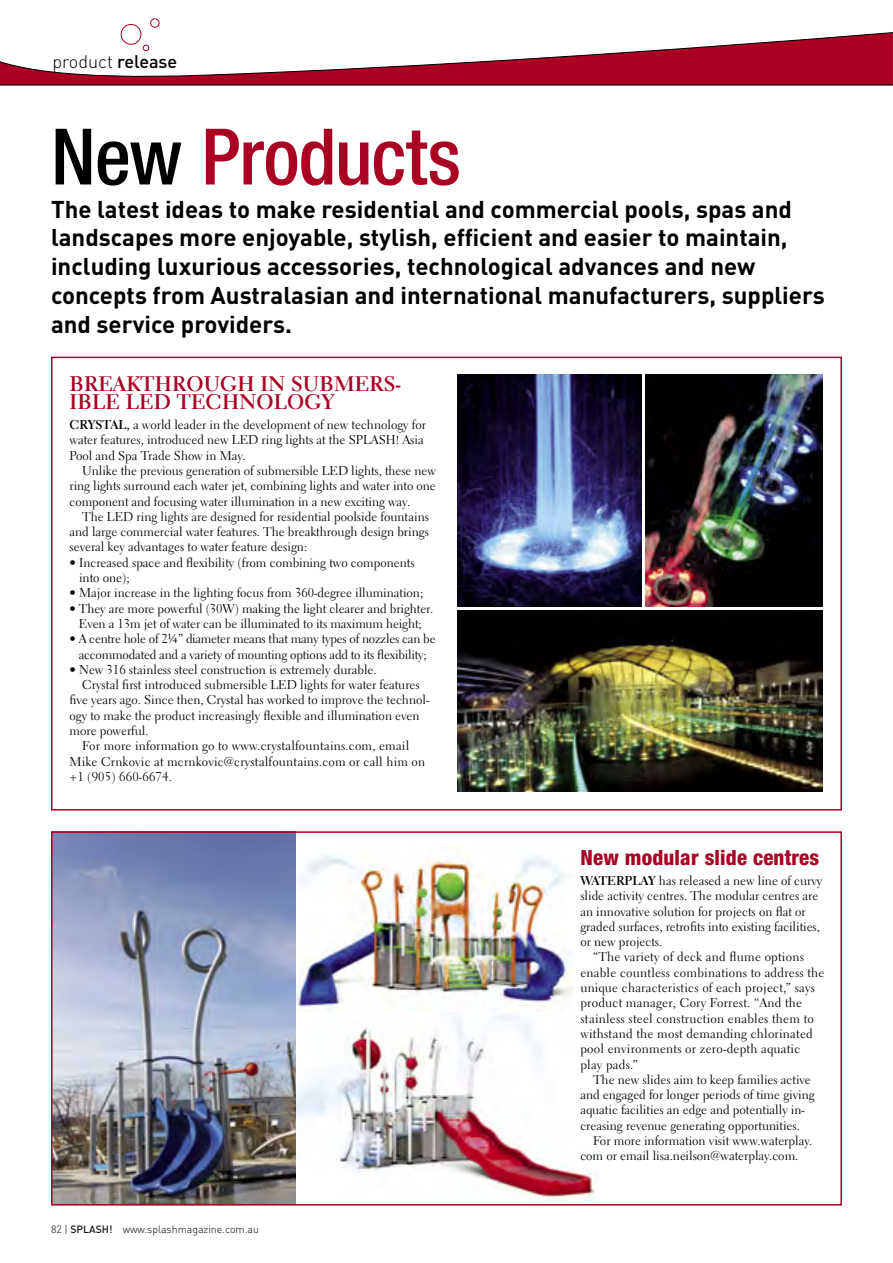
<style>
.page{position:relative;width:893px;height:1263px;background:#fff}
.page>*{position:absolute;margin:0;border:0;box-sizing:border-box;transform-origin:0 0}
.t1{font:500 condensed 78px "Helvetica Neue";letter-spacing:-.01em;color:#a90024}
.t2{font:700 24px/28.8px "DIN";color:#000}
.t3{font:700 21px "Electra LH";letter-spacing:.01em;color:#a90024}
.t4{font:800 condensed 21px "Helvetica Neue";letter-spacing:.01em;color:#a90024}
.t5{font:300 18px "DIN";color:#000}
.t6{font:12.75px/15.3px "Electra LH";color:#000}
.t7{font:12.75px/15.3px "Electra LH";letter-spacing:.02em;color:#000}
.t8{font:300 10.5px "DIN";color:#000}
.s1{font-family:"DIN Medium Alternate";font-weight:400}
.s2{color:#000}
.s3{font-weight:700}
.s4{font-family:"DIN Medium Alternate";font-weight:400;color:#16161a}
</style>
<div class="page">
<div style="left:121px;top:24px;width:20px;height:21px;border:1px solid #a90024;border-radius:50%"></div>
<div style="left:150px;top:18px;width:9px;height:10px;border:1px solid #a90024;border-radius:50%"></div>
<svg style="left:0;top:32px;width:893px;height:54px"></svg>
<svg style="left:892px;top:32px;width:1px;height:53px"></svg>
<img style="left:296px;top:1015px;width:300px;height:185px">
<img style="left:296px;top:845px;width:276px;height:167px">
<img style="left:54px;top:834px;width:242px;height:368px">
<div style="left:51px;top:357px;width:791px;height:453px;border:2px solid #a90024"></div>
<div style="left:51px;top:831px;width:791px;height:374px;border:2px solid #a90024"></div>
<img style="left:457px;top:610px;width:366px;height:182px">
<img style="left:457px;top:375px;width:184px;height:231px">
<img style="left:646px;top:375px;width:177px;height:231px">
<h3 class="t5" style="left:52px;top:50px;width:126px">product <span class="s1">release</span></h3>
<h1 class="t1" style="left:51px;top:110px;width:411px"><span class="s2">New</span> Products</h1>
<p class="t2" style="left:51px;top:193px;width:775px">The latest ideas to make residential and commercial pools, spas and landscapes more enjoyable, stylish, efficient and easier to maintain, including luxurious accessories, technological advances and new concepts from Australasian and international manufacturers, suppliers and service providers.</p>
<h3 class="t3" style="left:70px;top:371px;width:143px">BREAKTHROUG</h3>
<h3 class="t3" style="left:238px;top:371px;width:58px">H IN SUB</h3>
<h3 class="t3" style="left:334px;top:371px;width:68px">MERS-</h3>
<h3 class="t3" style="left:70px;top:389px;width:62px">IBLE LED</h3>
<h3 class="t3" style="left:177px;top:389px;width:159px">TECHNOLOGY</h3>
<p class="t6" style="left:70px;top:417px;width:358px"><span class="s3">CRYSTAL,</span> a world leader in the development of new technology for water features, introduced new LED ring lights at the SPLASH! Asia<br>Pool and Spa Trade Show in May.</p>
<p class="t6" style="left:70px;top:463px;width:368px;text-align:justify;text-indent:13px">Unlike the previous generation of submersible LED lights, these new ring lights surround each water jet, combining lights and water into one component and focusing water illumination in a new exciting way.</p>
<p class="t6" style="left:70px;top:509px;width:361px;text-align:justify;text-indent:13px">The LED ring lights are designed for residential poolside fountains and large commercial water features. The breakthrough design brings several key advantages to water feature design:</p>
<p class="t6" style="left:79px;top:555px;width:337px;text-indent:-10px">• Increased space and flexibility (from combining two components into one);</p>
<p class="t6" style="left:70px;top:585px;width:355px">• Major increase in the lighting focus from 360-degree illumination;</p>
<p class="t6" style="left:70px;top:601px;width:365px;text-align:center">• They are more powerful (30W) making the light clearer and brighter.<br>Even a 13m jet of water can be illuminated to its maximum height;</p>
<p class="t6" style="left:70px;top:631px;width:368px;text-align:center">• A centre hole of 2¼” diameter means that many types of nozzles can be accommodated and a variety of mounting options add to its flexibility;</p>
<p class="t6" style="left:70px;top:662px;width:309px">• New 316 stainless steel construction is extremely durable.</p>
<p class="t6" style="left:82px;top:677px;width:339px">Crystal first introduced submersible LED lights for water features</p>
<p class="t6" style="left:70px;top:692px;width:361px">five years ago. Since then, Crystal has worked to improve the technol-</p>
<p class="t6" style="left:70px;top:708px;width:352px">ogy to make the product increasingly flexible and illumination even</p>
<p class="t6" style="left:70px;top:723px;width:81px">more powerful.</p>
<p class="t6" style="left:82px;top:738px;width:328px">For more information go to www.crystalfountains.com, email</p>
<p class="t6" style="left:70px;top:754px;width:357px">Mike Crnkovic at mcrnkovic@crystalfountains.com or call him on</p>
<p class="t6" style="left:70px;top:769px;width:104px">+1 (905) 660-6674.</p>
<p class="t8" style="left:51px;top:1223px;width:209px">82 | <span class="s4">SPLASH!</span> www.splashmagazine.com.au</p>
<h3 class="t4" style="left:580px;top:845px;width:240px">New modular slide centres</h3>
<p class="t6" style="left:580px;top:873px;width:243px"><span class="s3">WATERPLAY</span> has released a new line of curvy slide activity centres. The modular centres are an innovative solution for projects on flat or graded surfaces, retrofits into existing facilities, or new projects.</p>
<p class="t7" style="left:580px;top:949px;width:246px;text-indent:13px">“The variety of deck and flume options enable countless combinations to address the unique characteristics of each project,” says product manager, Cory Forrest. “And the stainless steel construction enables them to withstand the most demanding chlorinated pool environments or zero-depth aquatic play pads.”</p>
<p class="t6" style="left:580px;top:1072px;width:236px;text-indent:13px">The new slides aim to keep families active and engaged for longer periods of time giving aquatic facilities an edge and potentially in&shy;creasing revenue generating opportunities.</p>
<p class="t6" style="left:580px;top:1133px;width:234px;text-indent:13px">For more information visit www.waterplay. com or email lisa.neilson@waterplay.com.</p>
</div>
